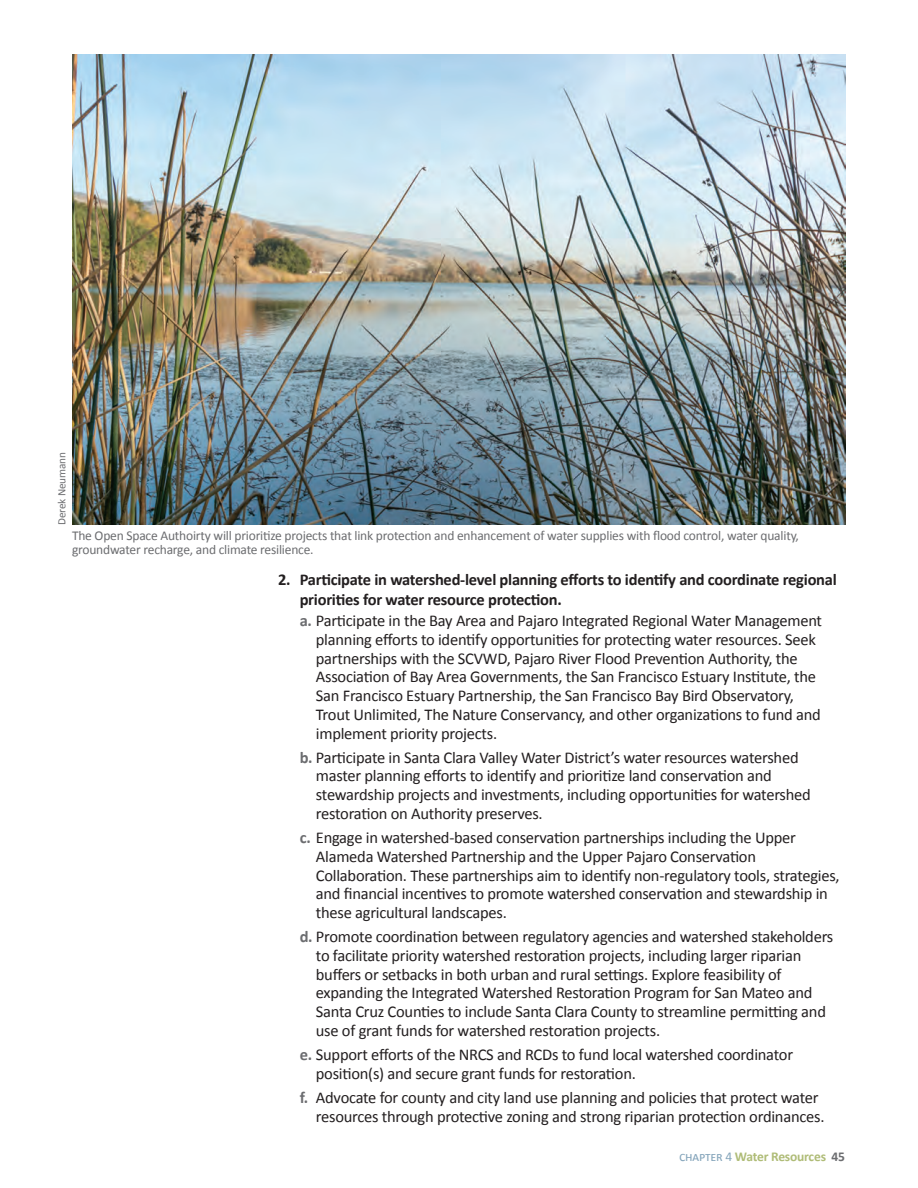
<style>
.page{position:relative;width:918px;height:1188px;background:#fff}
.page>*{position:absolute;margin:0;border:0;box-sizing:border-box;transform-origin:0 0}
.t1{font:16.5px/18.8px "Calibri";letter-spacing:-.015em;color:#231f20}
.t2{font:700 16.5px/19.5px "Calibri";letter-spacing:-.015em;color:#231f20}
.t3{font:13.5px/13.5px "Calibri";letter-spacing:-.015em;color:#6c6d70}
.t4{font:700 13.5px "Calibri";letter-spacing:-.015em;color:#afbc77}
.t5{font:11.25px "Calibri";letter-spacing:-.015em;color:#6c6d70}
.s1{font-weight:700;color:#6c6d70}
.s2{font-weight:400;color:#85a5bb}
.s3{color:#6c6d70}
</style>
<div class="page">
<img style="left:72px;top:54px;width:773px;height:471px">
<p class="t5" style="left:55px;top:525px;width:74px;rotate:-90deg">Derek Neumann</p>
<p class="t3" style="left:72px;top:529px;width:729px">The Open Space Authoirty will prioritize projects that link protection and enhancement of water supplies with flood control, water quality, groundwater recharge, and climate resilience.</p>
<p class="t2" style="left:300px;top:570px;width:539px;text-indent:-22px">2. Participate in watershed-level planning efforts to identify and coordinate regional priorities for water resource protection.</p>
<p class="t1" style="left:316px;top:611px;width:508px;text-indent:-16px"><span class="s1">a.</span> Participate in the Bay Area and Pajaro Integrated Regional Water Management planning efforts to identify opportunities for protecting water resources. Seek partnerships with the SCVWD, Pajaro River Flood Prevention Authority, the Association of Bay Area Governments, the San Francisco Estuary Institute, the San Francisco Estuary Partnership, the San Francisco Bay Bird Observatory, Trout Unlimited, The Nature Conservancy, and other organizations to fund and implement priority projects.</p>
<p class="t1" style="left:316px;top:748px;width:496px;text-indent:-16px"><span class="s1">b.</span> Participate in Santa Clara Valley Water District’s water resources watershed master planning efforts to identify and prioritize land conservation and stewardship projects and investments, including opportunities for watershed restoration on Authority preserves.</p>
<p class="t1" style="left:316px;top:828px;width:525px;text-indent:-16px"><span class="s1">c.</span> Engage in watershed-based conservation partnerships including the Upper Alameda Watershed Partnership and the Upper Pajaro Conservation Collaboration. These partnerships aim to identify non-regulatory tools, strategies, and financial incentives to promote watershed conservation and stewardship in these agricultural landscapes.</p>
<p class="t1" style="left:316px;top:927px;width:519px;text-indent:-16px"><span class="s1">d.</span> Promote coordination between regulatory agencies and watershed stakeholders to facilitate priority watershed restoration projects, including larger riparian buffers or setbacks in both urban and rural settings. Explore feasibility of expanding the Integrated Watershed Restoration Program for San Mateo and Santa Cruz Counties to include Santa Clara County to streamline permitting and use of grant funds for watershed restoration projects.</p>
<p class="t1" style="left:316px;top:1045px;width:479px;text-indent:-16px"><span class="s1">e.</span> Support efforts of the NRCS and RCDs to fund local watershed coordinator position(s) and secure grant funds for restoration.</p>
<p class="t1" style="left:316px;top:1088px;width:510px;text-indent:-16px"><span class="s1">f.</span> Advocate for county and city land use planning and policies that protect water resources through protective zoning and strong riparian protection ordinances.</p>
<p class="t4" style="left:679px;top:1148px;width:168px"><span class="s2">chapter 4</span> Water Resources <span class="s3">45</span></p>
</div>
